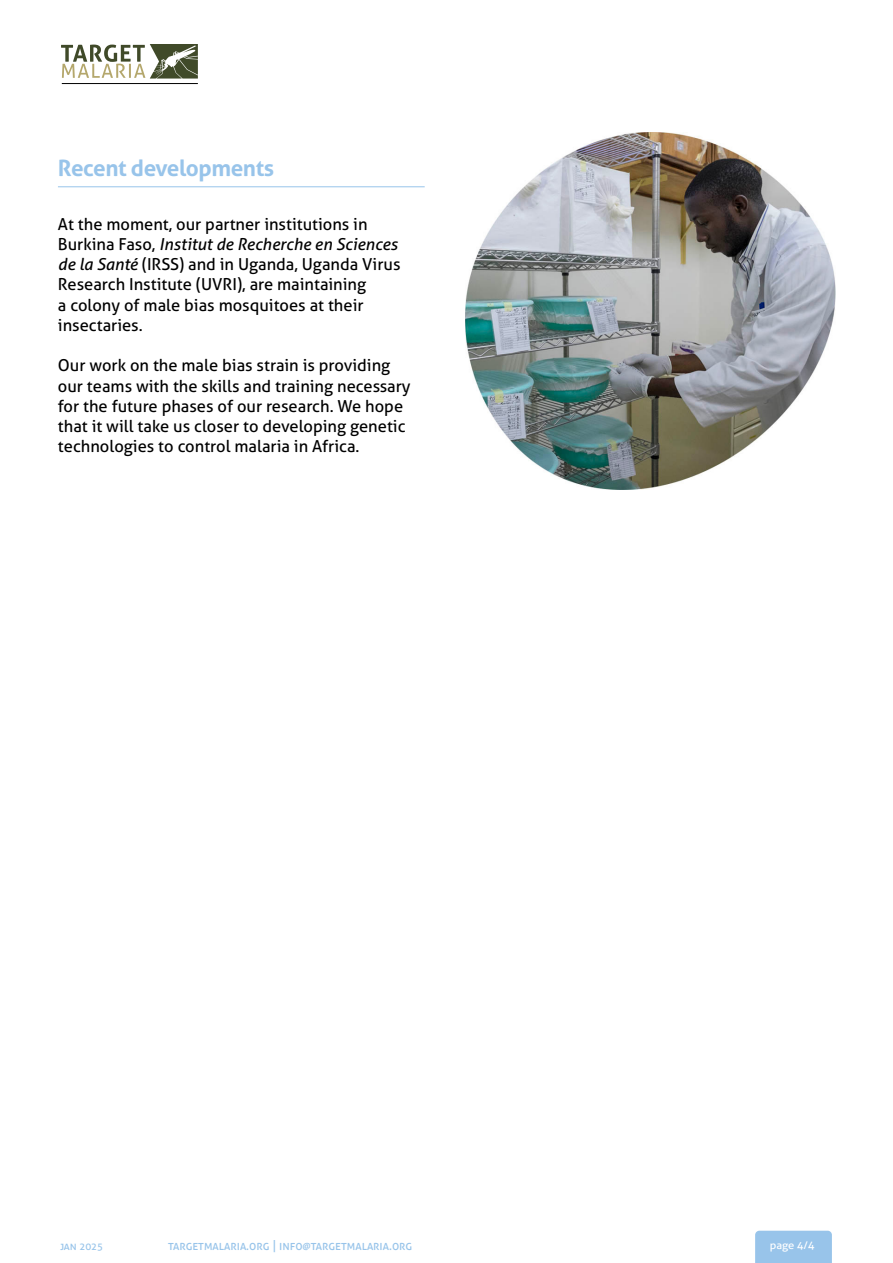
<style>
.page{position:relative;width:893px;height:1263px;background:#fff}
.page>*{position:absolute;margin:0;border:0;box-sizing:border-box;transform-origin:0 0}
.t1{font:700 22.5px "Aller";letter-spacing:-.02em;color:#98c4ea}
.t2{font:16.5px/20.2px "Aller";color:#000}
.t3{font:12.9px "Aller";color:#98c4ea;scale:.93 1}
.t4{font:10.65px "Aller";color:#fff;scale:1.06 1}
.t5{font:9.9px "Aller";color:#98c4ea}
.s1{font-style:italic}
.s2{font-size:11.4px}
.s3{font-size:11.25px}
</style>
<div class="page">
<hr style="left:62px;top:83px;width:136px;height:1px;background:#000">
<svg style="left:61px;top:44px;width:137px;height:35px"></svg>
<div style="left:755px;top:1231px;width:77px;height:32px;background:#98c4ea"></div>
<hr style="left:58px;top:186px;width:367px;height:1px;background:#98c4ea">
<img style="left:466px;top:133px;width:369px;height:357px">
<h1 class="t1" style="left:58px;top:154px;width:218px">Recent developments</h1>
<p class="t2" style="left:58px;top:213px;width:344px">At the moment, our partner institutions in Burkina Faso, <span class="s1">Institut de Recherche en Sciences de la Santé</span> (IRSS) and in Uganda, Uganda Virus Research Institute (UVRI), are maintaining<br>a colony of male bias mosquitoes at their insectaries.</p>
<p class="t2" style="left:58px;top:355px;width:354px">Our work on the male bias strain is providing our teams with the skills and training necessary for the future phases of our research. We hope that it will take us closer to developing genetic technologies to control malaria in Africa.</p>
<p class="t5" style="left:60px;top:1240px;width:45px"><span class="s2">jan</span> 2025</p>
<p class="t3" style="left:168px;top:1237px;width:264px">targetmalaria.org | info@targetmalaria.org</p>
<p class="t4" style="left:770px;top:1239px;width:44px">page 4/<span class="s3">4</span></p>
</div>
